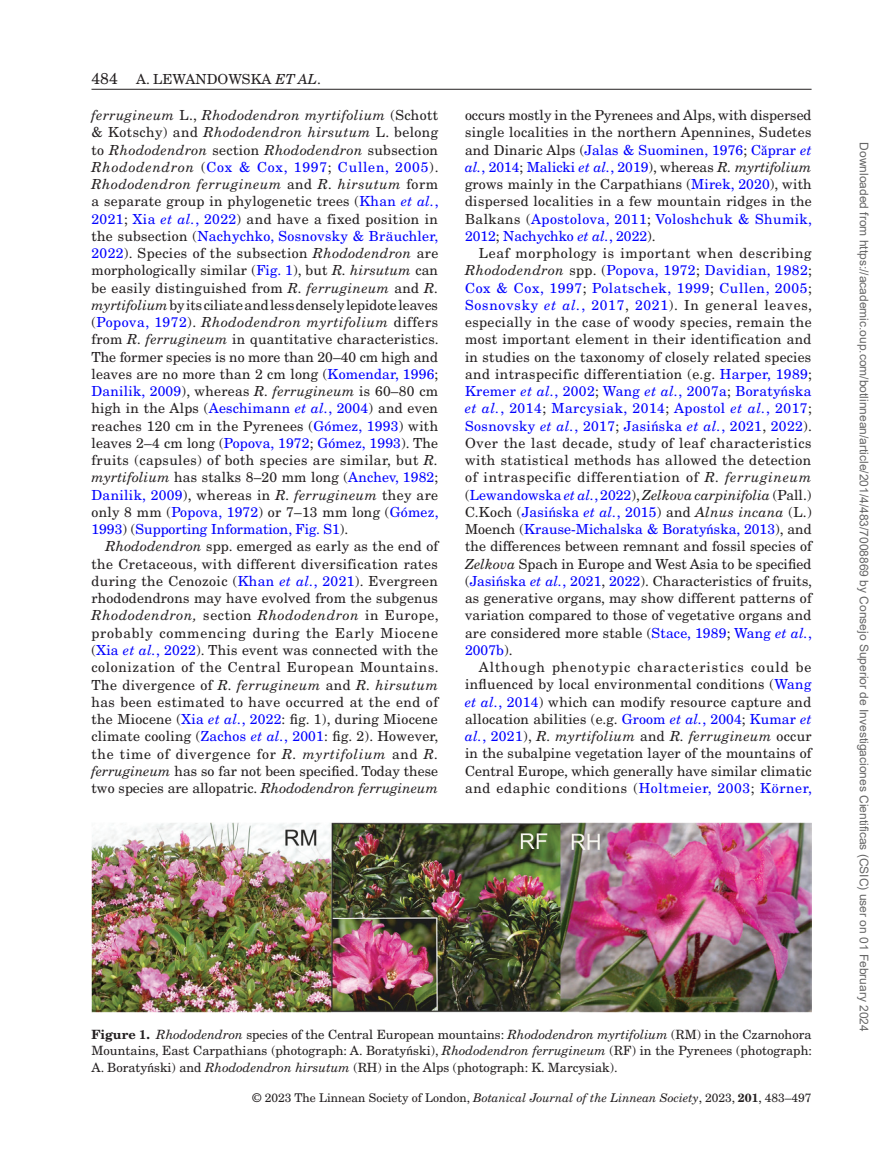
<style>
.page{position:relative;width:893px;height:1174px;background:#fff}
.page>*{position:absolute;margin:0;border:0;box-sizing:border-box;transform-origin:0 0}
.t1{font:13.8px/17.2px "New Century Schlbk LT Std";letter-spacing:.01em;color:#231f20;text-align:justify}
.t2{font:12.75px/16.5px "New Century Schlbk LT Std";color:#231f20;text-align:justify}
.t3{font:12px "Arial";color:#666}
.t4{font:12px "New Century Schlbk LT Std";color:#231f20}
.s1{font-size:15.75px}
.s2{font-style:italic}
.s3{color:#00f}
.s4{font-style:italic;color:#00f}
.s5{font-family:"Gandhari Unicode";color:#00f}
.s6{font-weight:700}
.s7{font-family:"Gandhari Unicode"}
</style>
<div class="page">
<hr style="left:92px;top:89px;width:720px;height:1px;background:#231f20">
<img style="left:92px;top:823px;width:719px;height:189px">
<p class="t1" style="left:92px;top:70px;width:231px"><span class="s1">484</span> A. LEWANDOWSKA <span class="s2">ET AL</span>.</p>
<p class="t1" style="left:92px;top:107px;width:349px"><span class="s2">ferrugineum</span> L., <span class="s2">Rhododendron myrtifolium</span> (Schott &amp; Kotschy) and <span class="s2">Rhododendron hirsutum</span> L. belong to <span class="s2">Rhododendron</span> section <span class="s2">Rhododendron</span> subsection <span class="s2">Rhododendron</span> (<span class="s3">Cox &amp; Cox, 1997</span>; <span class="s3">Cullen, 2005</span>).<br><span class="s2">Rhododendron ferrugineum</span> and <span class="s2">R. hirsutum</span> form a separate group in phylogenetic trees (<span class="s3">Khan</span> <span class="s4">et al.</span><span class="s3">, 2021</span>; <span class="s3">Xia</span> <span class="s4">et al.</span><span class="s3">, 2022</span>) and have a fixed position in the subsection (<span class="s3">Nachychko, Sosnovsky &amp; Bräuchler, 2022</span>). Species of the subsection <span class="s2">Rhododendron</span> are morphologically similar (<span class="s3">Fig. 1</span>), but <span class="s2">R. hirsutum</span> can be easily distinguished from <span class="s2">R. ferrugineum</span> and <span class="s2">R. myrtifolium</span> by its ciliate and less densely lepidote leaves (<span class="s3">Popova, 1972</span>). <span class="s2">Rhododendron myrtifolium</span> differs from <span class="s2">R. ferrugineum</span> in quantitative characteristics.<br>The former species is no more than 20–40 cm high and leaves are no more than 2 cm long (<span class="s3">Komendar, 1996</span>; <span class="s3">Danilik, 2009</span>), whereas <span class="s2">R. ferrugineum</span> is 60–80 cm high in the Alps (<span class="s3">Aeschimann</span> <span class="s4">et al.</span><span class="s3">, 2004</span>) and even reaches 120 cm in the Pyrenees (<span class="s3">Gómez, 1993</span>) with leaves 2–4 cm long (<span class="s3">Popova, 1972</span>; <span class="s3">Gómez, 1993</span>). The fruits (capsules) of both species are similar, but <span class="s2">R. myrtifolium</span> has stalks 8–20 mm long (<span class="s3">Anchev, 1982</span>; <span class="s3">Danilik, 2009</span>), whereas in <span class="s2">R. ferrugineum</span> they are only 8 mm (<span class="s3">Popova, 1972</span>) or 7–13 mm long (<span class="s3">Gómez, 1993</span>) (<span class="s3">Supporting Information, Fig. S1</span>).</p>
<p class="t1" style="left:92px;top:538px;width:349px;text-indent:14px"><span class="s2">Rhododendron</span> spp. emerged as early as the end of the Cretaceous, with different diversification rates during the Cenozoic (<span class="s3">Khan</span> <span class="s4">et al.</span><span class="s3">, 2021</span>). Evergreen rhododendrons may have evolved from the subgenus <span class="s2">Rhododendron,</span> section <span class="s2">Rhododendron</span> in Europe, probably commencing during the Early Miocene (<span class="s3">Xia</span> <span class="s4">et al.</span><span class="s3">, 2022</span>). This event was connected with the colonization of the Central European Mountains.<br>The divergence of <span class="s2">R. ferrugineum</span> and <span class="s2">R. hirsutum </span>has been estimated to have occurred at the end of the Miocene (<span class="s3">Xia</span> <span class="s4">et al.</span><span class="s3">, 2022</span>: fig. 1), during Miocene climate cooling (<span class="s3">Zachos</span> <span class="s4">et al.</span><span class="s3">, 2001</span>: fig. 2). However, the time of divergence for <span class="s2">R. myrtifolium</span> and <span class="s2">R. ferrugineum</span> has so far not been specified. Today these two species are allopatric. <span class="s2">Rhododendron ferrugineum</span></p>
<p class="t1" style="left:465px;top:106px;width:349px">occurs mostly in the Pyrenees and Alps, with dispersed single localities in the northern Apennines, Sudetes and Dinaric Alps (<span class="s3">Jalas &amp; Suominen, 1976</span>; <span class="s3">C</span><span class="s5">ă</span><span class="s3">prar</span> <span class="s4">et al.</span><span class="s3">, 2014</span>; <span class="s3">Malicki</span> <span class="s4">et al.</span><span class="s3">, 2019</span>), whereas <span class="s2">R. myrtifolium </span>grows mainly in the Carpathians (<span class="s3">Mirek, 2020</span>), with dispersed localities in a few mountain ridges in the Balkans (<span class="s3">Apostolova, 2011</span>; <span class="s3">Voloshchuk &amp; Shumik, 2012</span>; <span class="s3">Nachychko</span> <span class="s4">et al.</span><span class="s3">, 2022</span>).</p>
<p class="t1" style="left:465px;top:244px;width:349px;text-indent:14px">Leaf morphology is important when describing <span class="s2">Rhododendron</span> spp. (<span class="s3">Popova, 1972</span>; <span class="s3">Davidian, 1982</span>; <span class="s3">Cox &amp; Cox, 1997</span>; <span class="s3">Polatschek, 1999</span>; <span class="s3">Cullen, 2005</span>; <span class="s3">Sosnovsky</span> <span class="s4">et al.</span><span class="s3">, 2017</span>, <span class="s3">2021</span>). In general leaves, especially in the case of woody species, remain the most important element in their identification and in studies on the taxonomy of closely related species and intraspecific differentiation (e.g. <span class="s3">Harper, 1989</span>; <span class="s3">Kremer</span> <span class="s4">et al.</span><span class="s3">, 2002</span>; <span class="s3">Wang</span> <span class="s4">et al.</span><span class="s3">, 2007a</span>; <span class="s3">Boraty</span><span class="s5">ń</span><span class="s3">ska </span><span class="s4">et al.</span><span class="s3">, 2014</span>; <span class="s3">Marcysiak, 2014</span>; <span class="s3">Apostol</span> <span class="s4">et al.</span><span class="s3">, 2017</span>; <span class="s3">Sosnovsky</span> <span class="s4">et al.</span><span class="s3">, 2017</span>; <span class="s3">Jasi</span><span class="s5">ń</span><span class="s3">ska</span> <span class="s4">et al.</span><span class="s3">, 2021</span>, <span class="s3">2022</span>).<br>Over the last decade, study of leaf characteristics with statistical methods has allowed the detection of intraspecific differentiation of <span class="s2">R. ferrugineum </span>(<span class="s3">Lewandowska</span> <span class="s4">et al.</span><span class="s3">, 2022</span>), <span class="s2">Zelkova carpinifolia</span> (Pall.)<br>C.Koch (<span class="s3">Jasi</span><span class="s5">ń</span><span class="s3">ska</span> <span class="s4">et al.</span><span class="s3">, 2015</span>) and <span class="s2">Alnus incana</span> (L.)<br>Moench (<span class="s3">Krause-Michalska &amp; Boraty</span><span class="s5">ń</span><span class="s3">ska, 2013</span>), and the differences between remnant and fossil species of <span class="s2">Zelkova</span> Spach in Europe and West Asia to be specified (<span class="s3">Jasi</span><span class="s5">ń</span><span class="s3">ska</span> <span class="s4">et al.</span><span class="s3">, 2021</span>, <span class="s3">2022</span>). Characteristics of fruits, as generative organs, may show different patterns of variation compared to those of vegetative organs and are considered more stable (<span class="s3">Stace, 1989</span>; <span class="s3">Wang</span> <span class="s4">et al.</span><span class="s3">, 2007b</span>).</p>
<p class="t1" style="left:465px;top:658px;width:349px;text-indent:14px">Although phenotypic characteristics could be influenced by local environmental conditions (<span class="s3">Wang </span><span class="s4">et al.</span><span class="s3">, 2014</span>) which can modify resource capture and allocation abilities (e.g. <span class="s3">Groom</span> <span class="s4">et al.</span><span class="s3">, 2004</span>; <span class="s3">Kumar</span> <span class="s4">et al.</span><span class="s3">, 2021</span>), <span class="s2">R. myrtifolium</span> and <span class="s2">R. ferrugineum</span> occur in the subalpine vegetation layer of the mountains of Central Europe, which generally have similar climatic and edaphic conditions (<span class="s3">Holtmeier, 2003</span>; <span class="s3">Körner,</span></p>
<p class="t2" style="left:92px;top:1026px;width:722px"><span class="s6">Figure 1.</span> <span class="s2">Rhododendron</span> species of the Central European mountains: <span class="s2">Rhododendron myrtifolium</span> (RM) in the Czarnohora Mountains, East Carpathians (photograph: A. Boraty<span class="s7">ń</span>ski), <span class="s2">Rhododendron ferrugineum</span> (RF) in the Pyrenees (photograph:<br>A. Boraty<span class="s7">ń</span>ski) and <span class="s2">Rhododendron hirsutum</span> (RH) in the Alps (photograph: K. Marcysiak).</p>
<p class="t4" style="left:253px;top:1090px;width:560px">© 2023 The Linnean Society of London, <span class="s2">Botanical Journal of the Linnean Society</span>, 2023, <span class="s6">201</span>, 483–497</p>
<p class="t3" style="left:868px;top:142px;width:891px;rotate:90deg">Downloaded from https://academic.oup.com/botlinnean/article/201/4/483/7008869 by Consejo Superior de Investigaciones Cientificas (CSIC) user on 01 February 2024</p>
</div>
